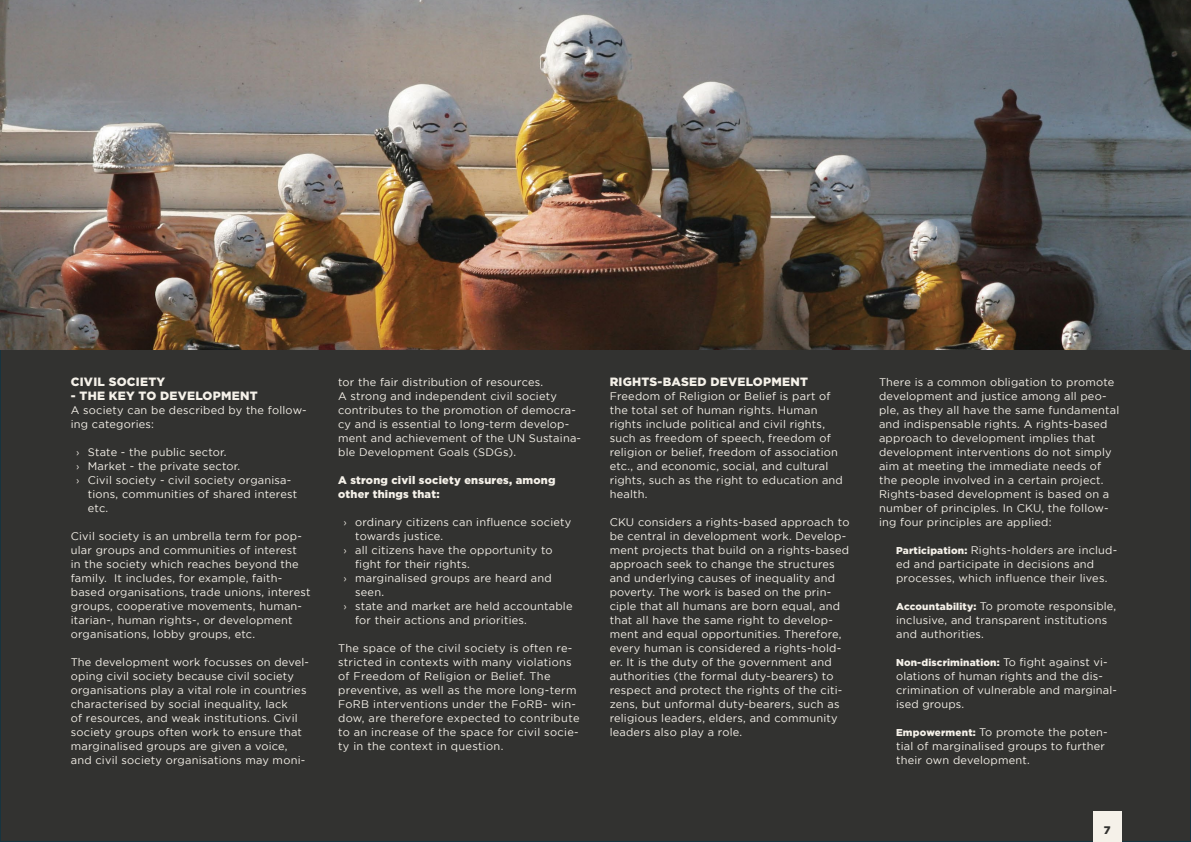
<style>
.page{position:relative;width:1191px;height:842px;background:#fff}
.page>*{position:absolute;margin:0;border:0;box-sizing:border-box;transform-origin:0 0}
.t1{font:900 12px "Gotham";letter-spacing:.02em;color:#f5f1e9}
.t2{font:11px/14px "Gotham";letter-spacing:.02em;color:#f5f1e9}
.t3{font:900 11px/14px "Gotham";letter-spacing:.02em;color:#f5f1e9}
.t4{font:900 11px "Gotham";color:#323230}
.t5{font:900 10px "Gotham";letter-spacing:.015em;color:#f5f1e9}
.s1{font-family:"Myriad Pro"}
.s2{font-weight:900;font-size:10px}
.s3{font-weight:400;font-size:11px}
</style>
<div class="page">
<div style="left:0;top:0;width:1191px;height:842px;background:#323230;border:1px solid #17343f"></div>
<div style="left:1093px;top:811px;width:28px;height:31px;background:#f5f1e9"></div>
<img style="left:0;top:0;width:1191px;height:350px">
<p class="t1" style="left:71px;top:375px;width:96px">CIVIL SOCIETY</p>
<p class="t1" style="left:71px;top:389px;width:188px">- THE KEY TO DEVELOPMENT</p>
<p class="t2" style="left:71px;top:403px;width:237px">A society can be described by the follow&shy;ing categories:</p>
<p class="t2" style="left:76px;top:445px;width:152px"><span class="s1">›</span> State - the public sector.</p>
<p class="t2" style="left:76px;top:459px;width:165px"><span class="s1">›</span> Market - the private sector.</p>
<p class="t2" style="left:76px;top:473px;width:216px"><span class="s1">›</span> Civil society - civil society organisa-</p>
<p class="t2" style="left:88px;top:487px;width:211px">tions, communities of shared interest</p>
<p class="t2" style="left:88px;top:501px;width:22px">etc.</p>
<p class="t2" style="left:71px;top:529px;width:241px">Civil society is an umbrella term for pop&shy;ular groups and communities of interest<br>in the society which reaches beyond the family. It includes, for example, faith&shy;based organisations, trade unions, interest groups, cooperative movements, human&shy;itarian-, human rights-, or development organisations, lobby groups, etc.</p>
<p class="t2" style="left:71px;top:655px;width:240px">The development work focusses on devel&shy;oping civil society because civil society organisations play a vital role in countries characterised by social inequality, lack<br>of resources, and weak institutions. Civil society groups often work to ensure that marginalised groups are given a voice, and civil society organisations may moni-</p>
<p class="t2" style="left:338px;top:375px;width:244px">tor the fair distribution of resources.<br>A strong and independent civil society contributes to the promotion of democra&shy;cy and is essential to long-term develop&shy;ment and achievement of the UN Sustaina&shy;ble Development Goals (SDGs).</p>
<p class="t3" style="left:338px;top:473px;width:219px">A strong civil society ensures, among other things that:</p>
<p class="t2" style="left:344px;top:515px;width:229px"><span class="s1">›</span> ordinary citizens can influence society</p>
<p class="t2" style="left:355px;top:529px;width:89px">towards justice.</p>
<p class="t2" style="left:344px;top:543px;width:210px"><span class="s1">›</span> all citizens have the opportunity to</p>
<p class="t2" style="left:355px;top:557px;width:116px">fight for their rights.</p>
<p class="t2" style="left:344px;top:571px;width:209px"><span class="s1">›</span> marginalised groups are heard and</p>
<p class="t2" style="left:355px;top:585px;width:30px">seen.</p>
<p class="t2" style="left:344px;top:599px;width:230px"><span class="s1">›</span> state and market are held accountable</p>
<p class="t2" style="left:355px;top:613px;width:173px">for their actions and priorities.</p>
<p class="t2" style="left:338px;top:641px;width:243px">The space of the civil society is often re&shy;stricted in contexts with many violations of Freedom of Religion or Belief. The preventive, as well as the more long-term FoRB interventions under the FoRB- win&shy;dow, are therefore expected to contribute to an increase of the space for civil socie&shy;ty in the context in question.</p>
<p class="t1" style="left:609px;top:375px;width:200px">RIGHTS-BASED DEVELOPMENT</p>
<p class="t2" style="left:609px;top:389px;width:235px">Freedom of Religion or Belief is part of the total set of human rights. Human rights include political and civil rights, such as freedom of speech, freedom of religion or belief, freedom of association etc., and economic, social, and cultural rights, such as the right to education and health.</p>
<p class="t2" style="left:609px;top:515px;width:241px">CKU considers a rights-based approach to be central in development work. Develop&shy;ment projects that build on a rights-based approach seek to change the structures and underlying causes of inequality and poverty. The work is based on the prin&shy;ciple that all humans are born equal, and that all have the same right to develop&shy;ment and equal opportunities. Therefore, every human is considered a rights-hold&shy;er. It is the duty of the government and authorities (the formal duty-bearers) to respect and protect the rights of the citi&shy;zens, but unformal duty-bearers, such as religious leaders, elders, and community leaders also play a role.</p>
<p class="t2" style="left:879px;top:375px;width:242px">There is a common obligation to promote development and justice among all peo&shy;ple, as they all have the same fundamental and indispensable rights. A rights-based approach to development implies that development interventions do not simply aim at meeting the immediate needs of the people involved in a certain project.<br>Rights-based development is based on a number of principles. In CKU, the follow&shy;ing four principles are applied:</p>
<p class="t2" style="left:896px;top:543px;width:223px"><span class="s2">Participation:</span> Rights-holders are includ&shy;ed and participate in decisions and processes, which influence their lives.</p>
<p class="t2" style="left:896px;top:599px;width:222px"><span class="s2">Accountability:</span> To promote responsible, inclusive, and transparent institutions and authorities.</p>
<p class="t5" style="left:896px;top:657px;width:213px">Non-discrimination: <span class="s3">To fight against vi-</span></p>
<p class="t2" style="left:896px;top:669px;width:222px">olations of human rights and the dis&shy;crimination of vulnerable and marginal&shy;ised groups.</p>
<p class="t2" style="left:896px;top:725px;width:213px"><span class="s2">Empowerment:</span> To promote the poten&shy;tial of marginalised groups to further their own development.</p>
<p class="t4" style="left:1104px;top:824px;width:8px">7</p>
</div>
